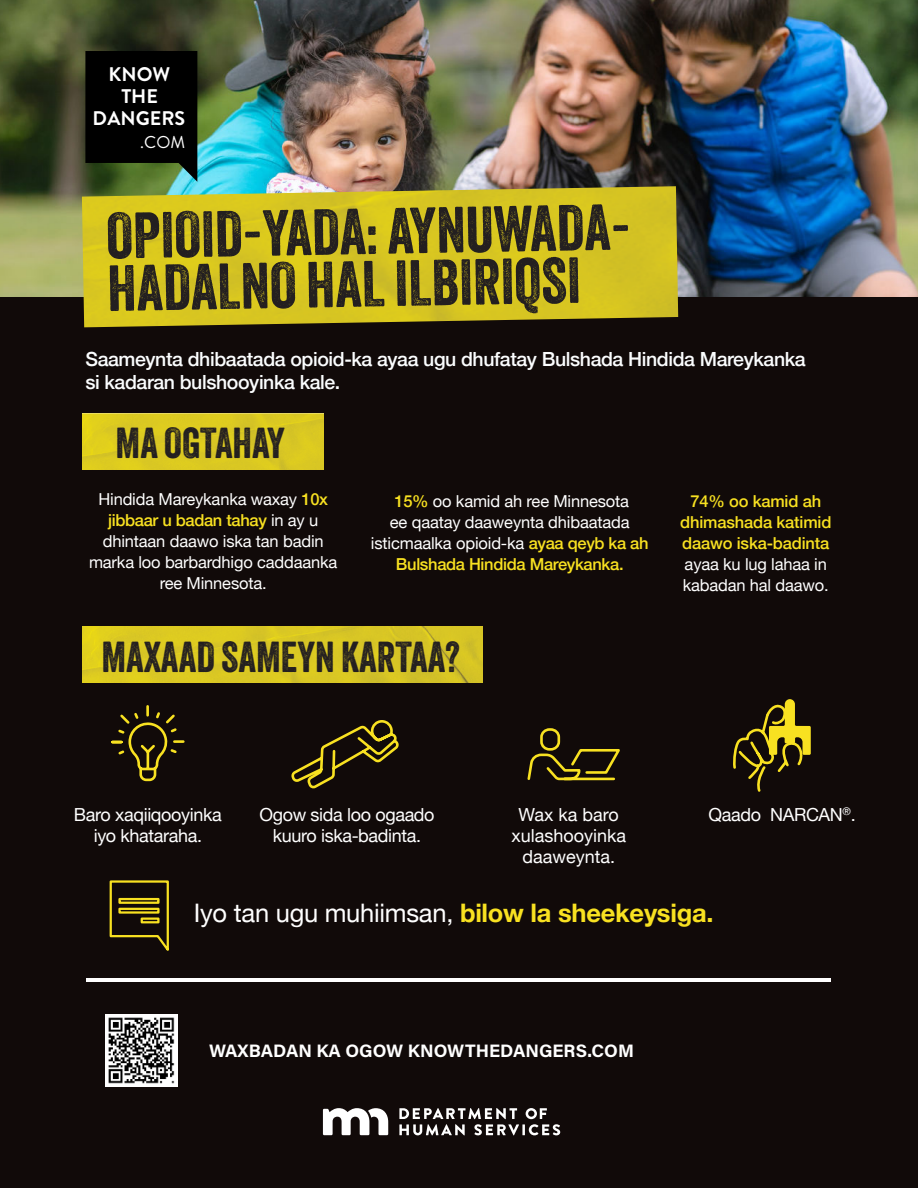
<style>
.page{position:relative;width:918px;height:1188px;background:#fff}
.page>*{position:absolute;margin:0;border:0;box-sizing:border-box;transform-origin:0 0}
.t1{font:63px/52.5px "Veneer";color:#231f20}
.t2{font:42px "Veneer";color:#231f20}
.t3{font:25.5px "Helvetica Neue";letter-spacing:-.01em;color:#fff}
.t4{font:700 19.65px/22.4px "Brandon Grotesque";color:#fff;text-align:center}
.t5{font:500 19.5px/22.5px "Helvetica Neue";letter-spacing:-.02em;color:#fbfdfe}
.t6{font:18px/21px "Helvetica Neue";letter-spacing:-.02em;color:#fff;text-align:center}
.t7{font:18px/21px "Helvetica Neue";color:#fff;text-align:center}
.t8{font:700 18px "Acumin Pro";color:#fff}
.t9{font:17.1px "Brandon Grotesque";color:#fff}
.t10{font:16.5px/21px "Helvetica Neue";letter-spacing:-.01em;color:#fff;text-align:center}
.t11{font:500 16.5px/21px "Helvetica Neue";letter-spacing:-.01em;color:#f8e121;text-align:center}
.s1{font-weight:500;color:#f8e121}
.s2{font-weight:700;color:#f8e121}
</style>
<div class="page">
<div style="left:0;top:297px;width:918px;height:891px;background:#110a09"></div>
<img style="left:0;top:0;width:918px;height:297px">
<svg style="left:323px;top:1108px;width:65px;height:27px"></svg>
<svg style="left:399px;top:1108px;width:161px;height:27px"></svg>
<svg style="left:85px;top:51px;width:112px;height:131px;background:#0a0f07"></svg>
<img style="left:105px;top:1014px;width:73px;height:73px">
<img style="left:82px;top:627px;width:401px;height:56px">
<svg style="left:291px;top:720px;width:108px;height:69px"></svg>
<svg style="left:527px;top:728px;width:93px;height:53px"></svg>
<svg style="left:110px;top:413px;width:76px;height:369px"></svg>
<hr style="left:87px;top:978px;width:744px;height:3px;background:#fff">
<svg style="left:109px;top:880px;width:60px;height:71px"></svg>
<svg style="left:733px;top:699px;width:78px;height:93px"></svg>
<img style="left:82px;top:186px;width:596px;height:141px">
<div style="left:82px;top:414px;width:242px;height:56px;background:#dbc921"></div>
<p class="t4" style="left:93px;top:63px;width:94px">KNOW<br>THE<br>DANGERS</p>
<p class="t9" style="left:140px;top:132px;width:47px">.COM</p>
<h1 class="t1" style="left:106px;top:214px;width:526px;rotate:-1deg">OPIOID-YADA: AYNUWADA-<br>HADALNO HAL ILBIRIQSI</h1>
<p class="t5" style="left:85px;top:350px;width:722px">Saameynta dhibaatada opioid-ka ayaa ugu dhufatay Bulshada Hindida Mareykanka si kadaran bulshooyinka kale.</p>
<h2 class="t2" style="left:116px;top:427px;width:171px">MA OGTAHAY</h2>
<p class="t10" style="left:89px;top:490px;width:250px">Hindida Mareykanka waxay <span class="s1">10x jibbaar u badan tahay</span> in ay u dhintaan daawo iska tan badin marka loo barbardhigo caddaanka ree Minnesota.</p>
<p class="t10" style="left:371px;top:492px;width:279px"><span class="s1">15%</span> oo kamid ah ree Minnesota<br>ee qaatay daaweynta dhibaatada isticmaalka opioid-ka <span class="s1">ayaa qeyb ka ah<br>Bulshada Hindida Mareykanka.</span></p>
<p class="t11" style="left:680px;top:492px;width:153px">74% oo kamid ah dhimashada katimid daawo iska-badinta</p>
<p class="t10" style="left:683px;top:555px;width:148px;text-align:left">ayaa ku lug lahaa in kabadan hal daawo.</p>
<h2 class="t2" style="left:101px;top:641px;width:360px">MAXAAD SAMEYN KARTAA?</h2>
<p class="t6" style="left:74px;top:806px;width:149px">Baro xaqiiqooyinka iyo khataraha.</p>
<p class="t6" style="left:259px;top:806px;width:177px">Ogow sida loo ogaado kuuro iska-badinta.</p>
<p class="t7" style="left:511px;top:806px;width:116px">Wax ka baro xulashooyinka daaweynta.</p>
<p class="t6" style="left:709px;top:806px;width:149px">Qaado NARCAN<sup>®</sup>.</p>
<h3 class="t3" style="left:194px;top:903px;width:521px">Iyo tan ugu muhiimsan, <span class="s2">bilow la sheekeysiga.</span></h3>
<p class="t8" style="left:209px;top:1040px;width:426px">WAXBADAN KA OGOW KNOWTHEDANGERS.COM</p>
</div>
